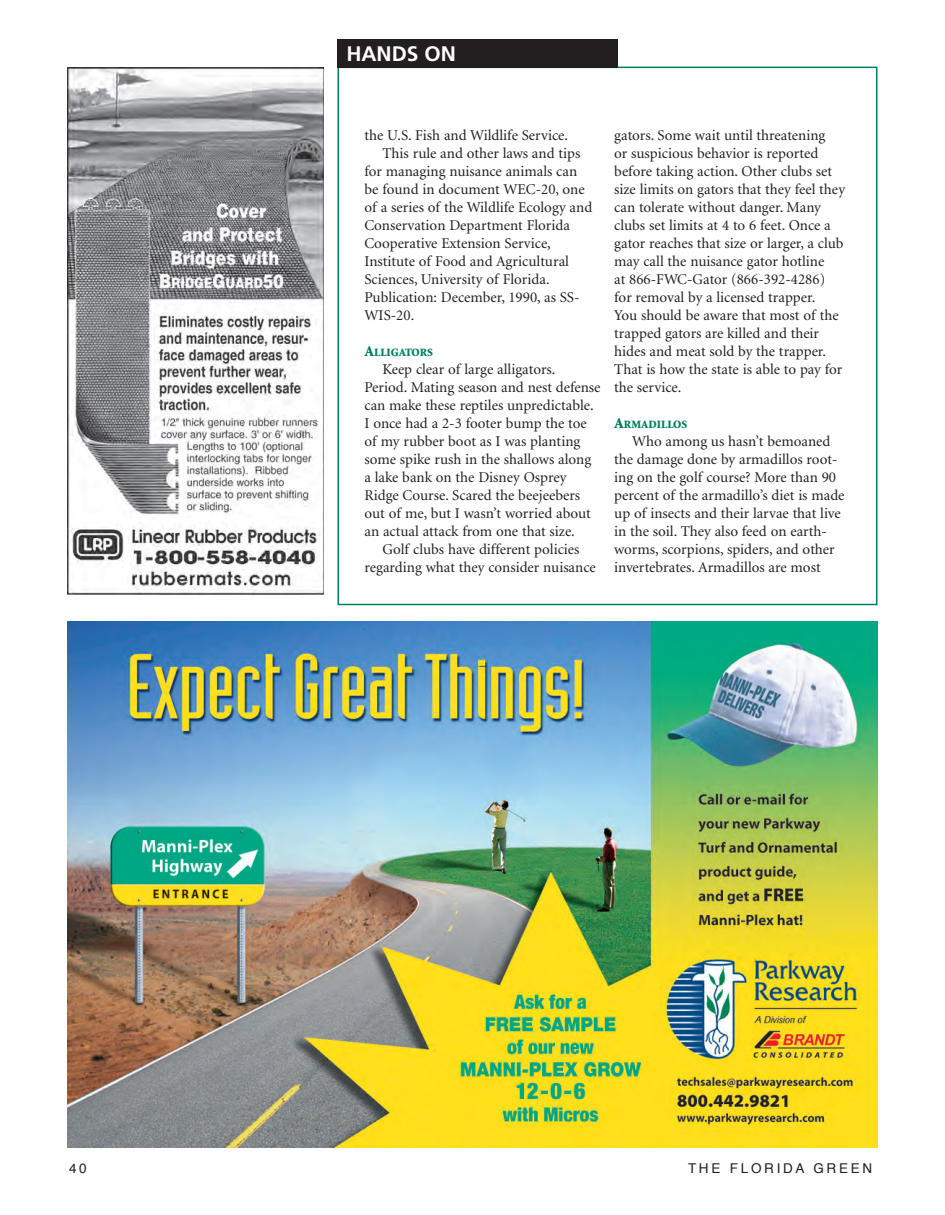
<style>
.page{position:relative;width:945px;height:1215px;background:#fff}
.page>*{position:absolute;margin:0;border:0;box-sizing:border-box;transform-origin:0 0}
.t1{font:700 21px "Frutiger";color:#fff}
.t2{font:15px/18px "Minion";color:#231f20}
.t3{font:13.5px "Helvetica";letter-spacing:.2em;color:#231f20}
.t4{font:900 11.25px "Minion";color:#008062}
.s1{font-size:15px}
</style>
<div class="page">
<img style="left:68px;top:621px;width:810px;height:527px">
<img style="left:68px;top:68px;width:256px;height:526px">
<div style="left:338px;top:67px;width:540px;height:538px;border:2px solid #008062"></div>
<div style="left:338px;top:39px;width:280px;height:29px;background:#231f20"></div>
<h1 class="t1" style="left:346px;top:42px;width:111px">HANDS ON</h1>
<p class="t2" style="left:364px;top:126px;width:205px">the U.S. Fish and Wildlife Service.</p>
<p class="t2" style="left:382px;top:144px;width:199px">This rule and other laws and tips</p>
<p class="t2" style="left:364px;top:162px;width:214px">for managing nuisance animals can</p>
<p class="t2" style="left:364px;top:180px;width:222px">be found in document WEC-20, one</p>
<p class="t2" style="left:364px;top:198px;width:229px">of a series of the Wildlife Ecology and</p>
<p class="t2" style="left:364px;top:216px;width:207px">Conservation Department Florida</p>
<p class="t2" style="left:364px;top:234px;width:188px">Cooperative Extension Service,</p>
<p class="t2" style="left:364px;top:252px;width:206px">Institute of Food and Agricultural</p>
<p class="t2" style="left:364px;top:270px;width:187px">Sciences, University of Florida.</p>
<p class="t2" style="left:364px;top:288px;width:217px">Publication: December, 1990, as SS-</p>
<p class="t2" style="left:364px;top:306px;width:51px">WIS-20.</p>
<p class="t4" style="left:364px;top:346px;width:70px"><span class="s1">A</span>LLIGATORS</p>
<p class="t2" style="left:364px;top:360px;width:238px;text-indent:18px">Keep clear of large alligators.<br>Period. Mating season and nest defense can make these reptiles unpredictable.<br>I once had a 2-3 footer bump the toe of my rubber boot as I was planting some spike rush in the shallows along a lake bank on the Disney Osprey Ridge Course. Scared the beejeebers out of me, but I wasn’t worried about an actual attack from one that size.</p>
<p class="t2" style="left:364px;top:540px;width:233px;text-align:center">Golf clubs have different policies regarding what they consider nuisance</p>
<p class="t2" style="left:614px;top:126px;width:232px">gators. Some wait until threatening<br>or suspicious behavior is reported before taking action. Other clubs set size limits on gators that they feel they can tolerate without danger. Many clubs set limits at 4 to 6 feet. Once a gator reaches that size or larger, a club may call the nuisance gator hotline<br>at 866-FWC-Gator (866-392-4286) for removal by a licensed trapper.<br>You should be aware that most of the trapped gators are killed and their hides and meat sold by the trapper.<br>That is how the state is able to pay for the service.</p>
<p class="t4" style="left:614px;top:418px;width:75px"><span class="s1">A</span>RMADILLOS</p>
<p class="t2" style="left:614px;top:432px;width:232px;text-indent:18px">Who among us hasn’t bemoaned the damage done by armadillos root&shy;ing on the golf course? More than 90 percent of the armadillo’s diet is made up of insects and their larvae that live in the soil. They also feed on earth&shy;worms, scorpions, spiders, and other invertebrates. Armadillos are most</p>
<p class="t3" style="left:69px;top:1157px;width:19px">40</p>
<p class="t3" style="left:688px;top:1157px;width:186px">THE FLORIDA GREEN</p>
</div>
